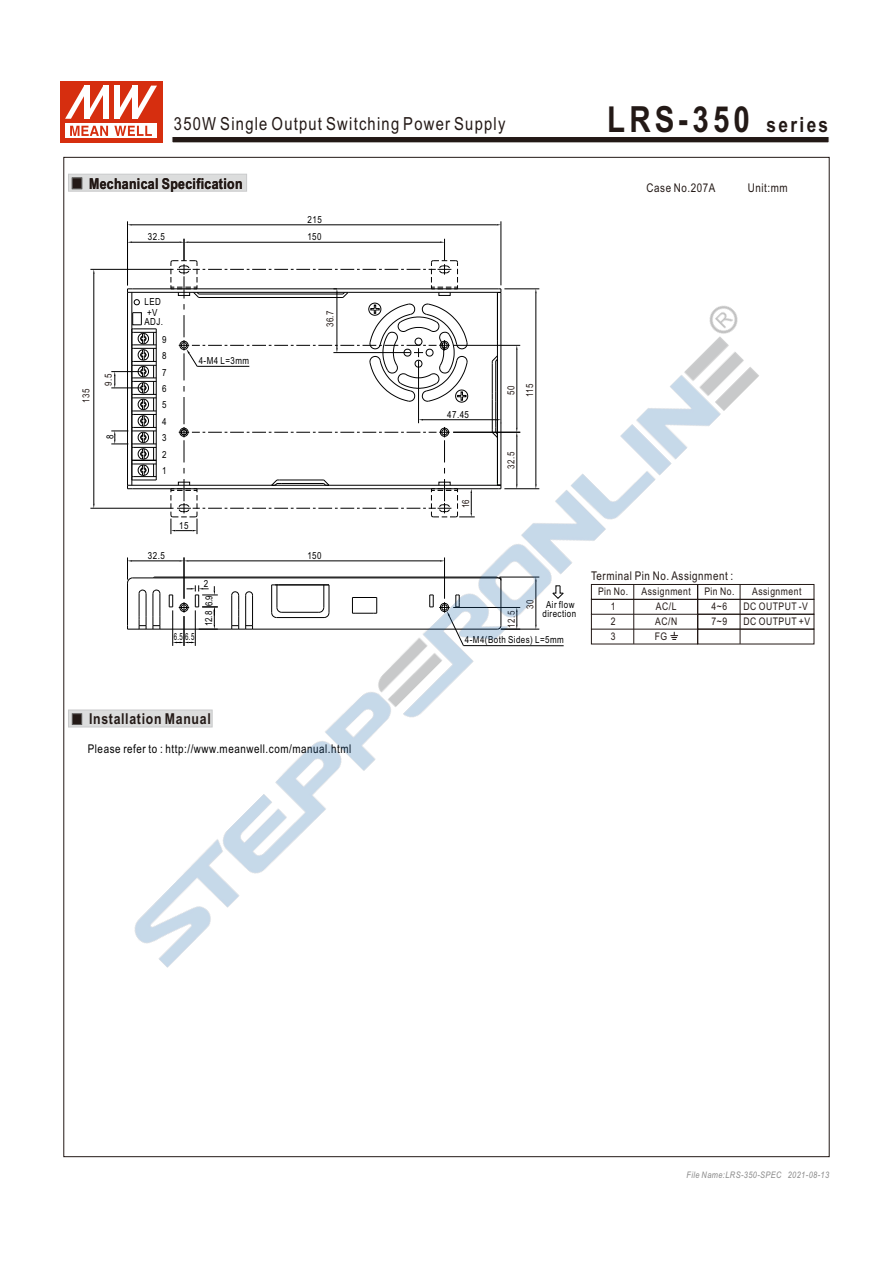
<style>
.page{position:relative;width:893px;height:1263px;background:#fff}
.page>*{position:absolute;margin:0;border:0;box-sizing:border-box;transform-origin:0 0}
.t1{font:700 36px "Arial Narrow";letter-spacing:.115em;color:#231916}
.t2{font:18px "Arial Narrow";letter-spacing:.07em;color:#231916}
.t3{font:700 15px "Arial Narrow";letter-spacing:.025em;color:#231916}
.t4{font:700 15px "Arial Narrow";letter-spacing:.045em;color:#231916}
.t5{font:12px "Arial Narrow";letter-spacing:.045em;color:#000}
.t6{font:12px "Arial Narrow";letter-spacing:.045em;color:#231916}
.t7{font:10.5px "Arial Narrow";letter-spacing:.045em;color:#231916}
.t8{font:9.75px/8.6px "Arial Narrow";letter-spacing:.045em;color:#000}
.t9{font:9.75px "Arial Narrow";letter-spacing:.045em;color:#231916}
.t10{font:9.75px "Arial Narrow";letter-spacing:.045em;color:#000;scale:.76 1}
.t11{font:italic 9px "Arial Narrow";letter-spacing:.045em;color:#898989}
.s1{font-size:21px}
</style>
<div class="page">
<svg style="left:68px;top:174px;width:179px;height:17px;background:#d3d4d4"></svg>
<div style="left:698px;top:629px;width:116px;height:15px;border:1px solid #231916"></div>
<div style="left:698px;top:614px;width:116px;height:15px;border:1px solid #231916"></div>
<div style="left:698px;top:599px;width:116px;height:15px;border:1px solid #231916"></div>
<div style="left:698px;top:584px;width:116px;height:15px;border:1px solid #231916"></div>
<hr style="left:132px;top:242px;width:48px;height:1px;background:#000">
<hr style="left:127px;top:221px;width:1px;height:64px;background:#000">
<hr style="left:501px;top:221px;width:1px;height:64px;background:#000">
<hr style="left:132px;top:225px;width:365px;height:1px;background:#000">
<hr style="left:90px;top:269px;width:84px;height:1px;background:#000">
<svg style="left:68px;top:710px;width:21px;height:17px"></svg>
<svg style="left:172px;top:137px;width:657px;height:6px;background:#3b322f"></svg>
<svg style="left:170px;top:239px;width:288px;height:35px"></svg>
<div style="left:60px;top:82px;width:102px;height:61px;background:#d62e0f"></div>
<div style="left:65px;top:123px;width:92px;height:15px;background:#fff"></div>
<svg style="left:114px;top:126px;width:38px;height:10px"></svg>
<svg style="left:70px;top:126px;width:38px;height:10px"></svg>
<div style="left:103px;top:86px;width:6px;height:33px;background:#fff"></div>
<svg style="left:65px;top:86px;width:38px;height:33px"></svg>
<div style="left:114px;top:86px;width:6px;height:33px;background:#fff"></div>
<svg style="left:120px;top:86px;width:37px;height:33px"></svg>
<img style="left:89px;top:274px;width:715px;height:694px">
<h2 class="t2" style="left:174px;top:117px;width:333px">350W Single Output Switching Power Supply</h2>
<h1 class="t1" style="left:607px;top:92px;width:222px">LRS-350 <span class="s1">series</span></h1>
<h3 class="t3" style="left:89px;top:172px;width:155px">Mechanical Specification</h3>
<p class="t6" style="left:646px;top:183px;width:70px">Case No.207A</p>
<p class="t6" style="left:748px;top:183px;width:41px">Unit:mm</p>
<p class="t8" style="left:308px;top:216px;width:16px">215</p>
<p class="t8" style="left:148px;top:234px;width:18px">32.5</p>
<p class="t8" style="left:307px;top:234px;width:16px">150</p>
<p class="t8" style="left:145px;top:298px;width:18px">LED</p>
<p class="t8" style="left:144px;top:309px;width:20px">+V<br>ADJ.</p>
<p class="t9" style="left:82px;top:403px;width:16px;rotate:-90deg">135</p>
<p class="t9" style="left:105px;top:386px;width:14px;rotate:-90deg">9.5</p>
<p class="t8" style="left:107px;top:439px;width:6px;rotate:-90deg">8</p>
<p class="t8" style="left:162px;top:336px;width:6px">9</p>
<p class="t8" style="left:162px;top:352px;width:6px">8</p>
<p class="t8" style="left:162px;top:369px;width:6px">7</p>
<p class="t8" style="left:162px;top:385px;width:6px">6</p>
<p class="t8" style="left:162px;top:401px;width:6px">5</p>
<p class="t8" style="left:162px;top:418px;width:6px">4</p>
<p class="t8" style="left:162px;top:435px;width:6px">3</p>
<p class="t8" style="left:162px;top:451px;width:6px">2</p>
<p class="t8" style="left:162px;top:467px;width:6px">1</p>
<p class="t8" style="left:199px;top:357px;width:52px">4-M4 L=3mm</p>
<p class="t8" style="left:148px;top:552px;width:18px">32.5</p>
<p class="t8" style="left:179px;top:522px;width:11px">15</p>
<p class="t8" style="left:204px;top:580px;width:6px">2</p>
<p class="t8" style="left:206px;top:606px;width:13px;rotate:-90deg">6.9</p>
<p class="t8" style="left:205px;top:626px;width:17px;rotate:-90deg">12.8</p>
<p class="t10" style="left:174px;top:633px;width:29px">6.5 6.5</p>
<h3 class="t4" style="left:89px;top:708px;width:123px">Installation Manual</h3>
<p class="t9" style="left:326px;top:327px;width:18px;rotate:-90deg">36.7</p>
<p class="t8" style="left:307px;top:552px;width:16px">150</p>
<p class="t5" style="left:88px;top:744px;width:265px">Please refer to : http://www.meanwell.com/manual.html</p>
<p class="t8" style="left:447px;top:411px;width:23px">47.45</p>
<p class="t9" style="left:462px;top:508px;width:11px;rotate:-90deg">16</p>
<p class="t9" style="left:507px;top:395px;width:11px;rotate:-90deg">50</p>
<p class="t9" style="left:526px;top:397px;width:15px;rotate:-90deg">115</p>
<p class="t9" style="left:507px;top:469px;width:18px;rotate:-90deg">32.5</p>
<p class="t9" style="left:508px;top:628px;width:18px;rotate:-90deg">12.5</p>
<p class="t9" style="left:526px;top:609px;width:11px;rotate:-90deg">30</p>
<p class="t8" style="left:546px;top:601px;width:30px">Air flow</p>
<p class="t8" style="left:542px;top:611px;width:35px">direction</p>
<p class="t8" style="left:465px;top:637px;width:100px">4-M4(Both Sides) L=5mm</p>
<p class="t6" style="left:591px;top:571px;width:144px">Terminal Pin No. Assignment :</p>
<p class="t7" style="left:598px;top:588px;width:32px">Pin No.</p>
<p class="t7" style="left:704px;top:588px;width:32px">Pin No.</p>
<p class="t7" style="left:611px;top:602px;width:6px">1</p>
<p class="t7" style="left:712px;top:602px;width:17px">4~6</p>
<p class="t7" style="left:611px;top:632px;width:6px">3</p>
<p class="t7" style="left:642px;top:588px;width:51px">Assignment</p>
<p class="t7" style="left:752px;top:588px;width:51px">Assignment</p>
<p class="t7" style="left:656px;top:602px;width:22px">AC/L</p>
<p class="t7" style="left:743px;top:602px;width:66px">DC OUTPUT -V</p>
<p class="t7" style="left:655px;top:632px;width:14px">FG</p>
<p class="t7" style="left:655px;top:617px;width:24px">AC/N</p>
<p class="t7" style="left:743px;top:617px;width:68px">DC OUTPUT +V</p>
<p class="t7" style="left:611px;top:617px;width:6px">2</p>
<p class="t7" style="left:712px;top:617px;width:17px">7~9</p>
<p class="t11" style="left:686px;top:1171px;width:144px">File Name:LRS-350-SPEC 2021-08-13</p>
</div>
